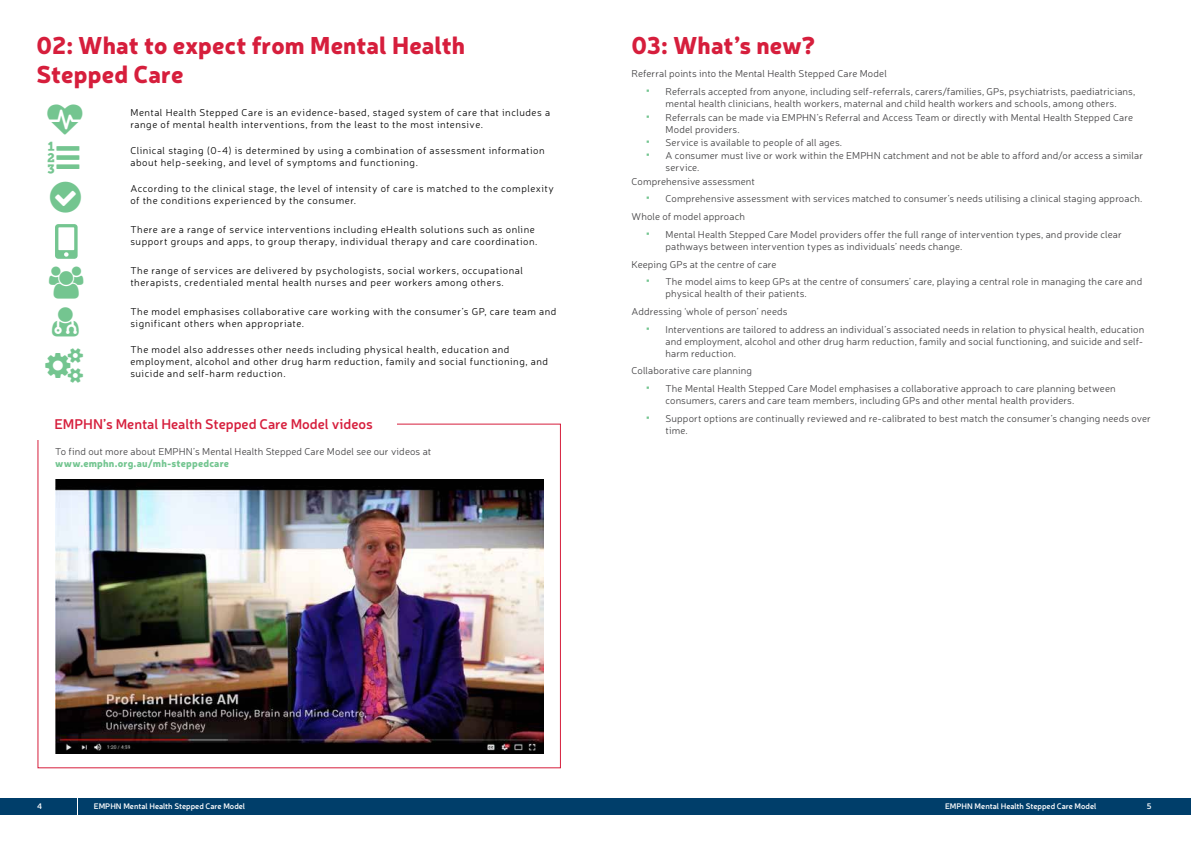
<style>
.page{position:relative;width:1191px;height:842px;background:#fff}
.page>*{position:absolute;margin:0;border:0;box-sizing:border-box;transform-origin:0 0}
.t1{font:900 24px/28.8px "Neris";letter-spacing:.005em;color:#d61e3c}
.t2{font:600 14px "Neris";color:#d61e3c}
.t3{font:300 10px/17.7px "Neris";letter-spacing:.01em;color:#414042}
.t4{font:300 10px/12px "Neris";letter-spacing:.055em;color:#000}
.t5{font:900 10px "Neris";letter-spacing:.02em;color:#73c590}
.t6{font:600 8px "Neris";color:#fff}
</style>
<div class="page">
<div style="left:1114px;top:798px;width:77px;height:16px;background:#003e6a"></div>
<div style="left:78px;top:798px;width:1035px;height:16px;background:#003e6a"></div>
<div style="left:0;top:798px;width:76px;height:16px;background:#003e6a"></div>
<svg style="left:55px;top:224px;width:23px;height:35px"></svg>
<img style="left:55px;top:479px;width:488px;height:274px">
<h1 class="t1" style="left:37px;top:30px;width:430px">02: What to expect from Mental Health<br>Stepped Care</h1>
<p class="t4" style="left:130px;top:106px;width:421px">Mental Health Stepped Care is an evidence-based, staged system of care that includes a range of mental health interventions, from the least to the most intensive.</p>
<p class="t4" style="left:130px;top:144px;width:416px">Clinical staging (0-4) is determined by using a combination of assessment information about help-seeking, and level of symptoms and functioning.</p>
<p class="t4" style="left:130px;top:182px;width:425px">According to the clinical stage, the level of intensity of care is matched to the complexity of the conditions experienced by the consumer.</p>
<p class="t4" style="left:130px;top:223px;width:408px">There are a range of service interventions including eHealth solutions such as online support groups and apps, to group therapy, individual therapy and care coordination.</p>
<p class="t4" style="left:130px;top:264px;width:394px">The range of services are delivered by psychologists, social workers, occupational therapists, credentialed mental health nurses and peer workers among others.</p>
<p class="t4" style="left:130px;top:305px;width:427px">The model emphasises collaborative care working with the consumer’s GP, care team and significant others when appropriate.</p>
<p class="t4" style="left:130px;top:343px;width:419px">The model also addresses other needs including physical health, education and employment, alcohol and other drug harm reduction, family and social functioning, and suicide and self-harm reduction.</p>
<h2 class="t2" style="left:54px;top:414px;width:320px">EMPHN’s Mental Health Stepped Care Model videos</h2>
<p class="t3" style="left:55px;top:442px;width:377px">To find out more about EMPHN’s Mental Health Stepped Care Model see our videos at</p>
<p class="t5" style="left:55px;top:456px;width:175px">www.emphn.org.au/mh-steppedcare</p>
<h1 class="t1" style="left:631px;top:30px;width:185px">03: What’s new?</h1>
<p class="t3" style="left:665px;top:65px;width:471px;text-indent:-34px">Referral points into the Mental Health Stepped Care Model<br>Referrals accepted from anyone, including self-referrals, carers/families, GPs, psychiatrists, paediatricians,</p>
<p class="t3" style="left:665px;top:97px;width:469px;line-height:13.4px">mental health clinicians, health workers, maternal and child health workers and schools, among others.<br>Referrals can be made via EMPHN’s Referral and Access Team or directly with Mental Health Stepped Care</p>
<p class="t3" style="left:665px;top:122px;width:479px;line-height:13.4px">Model providers.<br>Service is available to people of all ages.<br>A consumer must live or work within the EMPHN catchment and not be able to afford and/or access a similar</p>
<p class="t3" style="left:631px;top:161px;width:125px;line-height:13.4px;text-indent:34px">service.<br>Comprehensive assessment</p>
<p class="t3" style="left:665px;top:190px;width:478px">Comprehensive assessment with services matched to consumer’s needs utilising a clinical staging approach.</p>
<p class="t3" style="left:631px;top:207px;width:115px">Whole of model approach</p>
<p class="t3" style="left:665px;top:225px;width:458px">Mental Health Stepped Care Model providers offer the full range of intervention types, and provide clear</p>
<p class="t3" style="left:631px;top:237px;width:332px;text-indent:34px">pathways between intervention types as individuals’ needs change.<br>Keeping GPs at the centre of care</p>
<p class="t3" style="left:665px;top:275px;width:478px;line-height:12px">The model aims to keep GPs at the centre of consumers’ care, playing a central role in managing the care and physical health of their patients.</p>
<p class="t3" style="left:665px;top:302px;width:480px;text-indent:-34px">Addressing ‘whole of person’ needs<br>Interventions are tailored to address an individual’s associated needs in relation to physical health, education</p>
<p class="t3" style="left:665px;top:335px;width:479px;line-height:12px">and employment, alcohol and other drug harm reduction, family and social functioning, and suicide and self&shy;harm reduction.</p>
<p class="t3" style="left:665px;top:362px;width:451px;text-indent:-34px">Collaborative care planning<br>The Mental Health Stepped Care Model emphasises a collaborative approach to care planning between</p>
<p class="t3" style="left:665px;top:391px;width:487px">consumers, carers and care team members, including GPs and other mental health providers.<br>Support options are continually reviewed and re-calibrated to best match the consumer’s changing needs over</p>
<p class="t3" style="left:665px;top:421px;width:24px">time.</p>
<p class="t6" style="left:37px;top:801px;width:6px">4</p>
<p class="t6" style="left:94px;top:800px;width:153px">EMPHN Mental Health Stepped Care Model</p>
<p class="t6" style="left:945px;top:800px;width:153px">EMPHN Mental Health Stepped Care Model</p>
<p class="t6" style="left:1146px;top:801px;width:6px">5</p>
</div>
